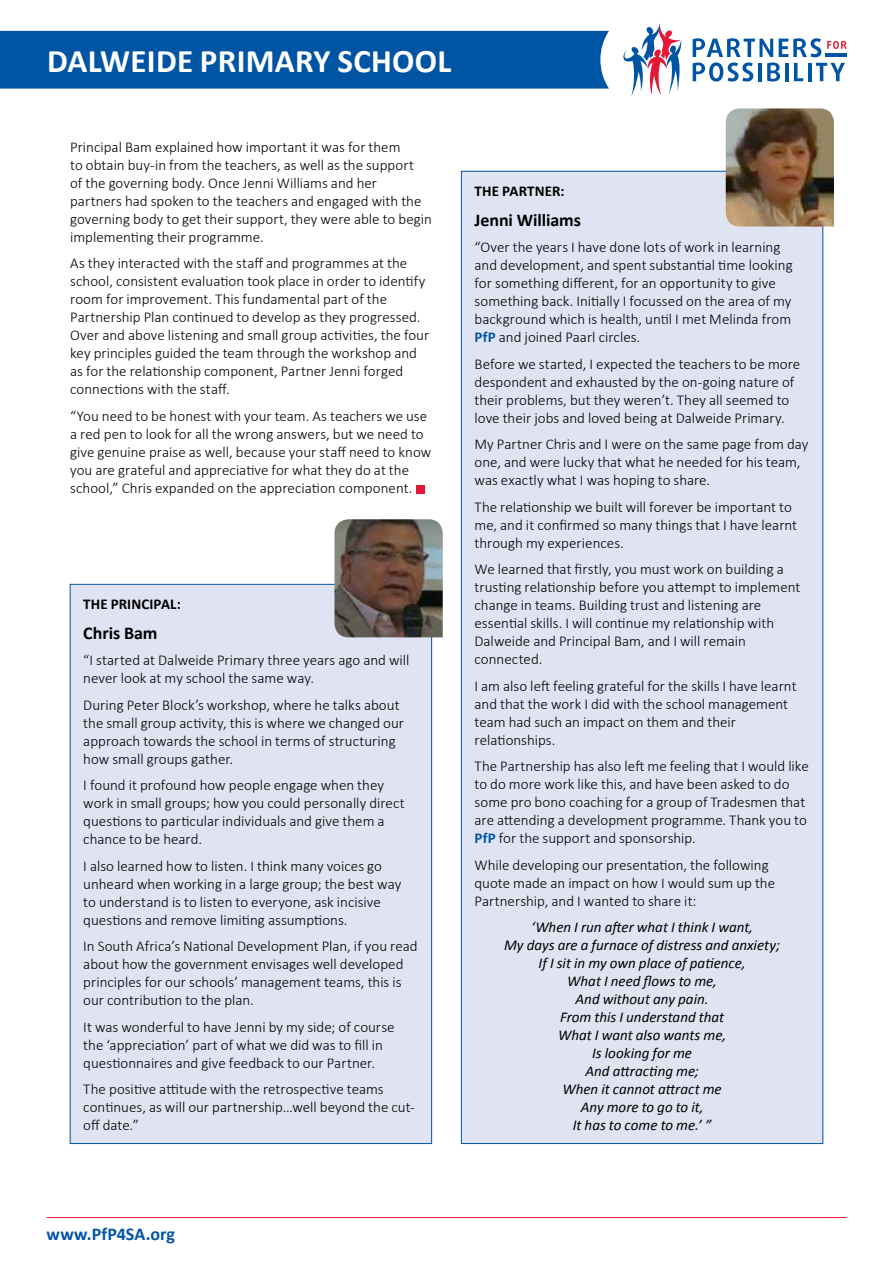
<style>
.page{position:relative;width:893px;height:1263px;background:#fff}
.page>*{position:absolute;margin:0;border:0;box-sizing:border-box;transform-origin:0 0}
.t1{font:700 33px "Calibri";letter-spacing:.01em;color:#fff}
.t2{font:700 18px "Calibri";letter-spacing:-.005em;color:#000}
.t3{font:700 18px "Calibri";letter-spacing:.01em;color:#0054a4}
.t4{font:300 15px/18px "Calibri";color:#000}
.t5{font:italic 15px/18px "Calibri";color:#000;text-align:center}
.t6{font:700 15px "Calibri";letter-spacing:.005em;color:#000}
.s1{font-weight:700;color:#0054a4}
</style>
<div class="page">
<div style="left:0;top:31px;width:609px;height:58px;background:#0054a4"></div>
<svg style="left:693px;top:38px;width:154px;height:44px"></svg>
<svg style="left:623px;top:23px;width:58px;height:73px"></svg>
<hr style="left:47px;top:1217px;width:800px;height:1px;background:#e31837">
<div style="left:70px;top:584px;width:362px;height:559px;background:#e0e3f2"></div>
<div style="left:461px;top:171px;width:362px;height:972px;background:#e0e3f2"></div>
<img style="left:726px;top:108px;width:108px;height:119px">
<img style="left:334px;top:519px;width:109px;height:118px">
<div style="left:416px;top:485px;width:9px;height:8px;background:#e31837"></div>
<h1 class="t1" style="left:47px;top:40px;width:406px">DALWEIDE PRIMARY SCHOOL</h1>
<p class="t4" style="left:70px;top:137px;width:363px">Principal Bam explained how important it was for them<br>to obtain buy-in from the teachers, as well as the support<br>of the governing body. Once Jenni Williams and her partners had spoken to the teachers and engaged with the governing body to get their support, they were able to begin implementing their programme.</p>
<p class="t4" style="left:70px;top:253px;width:361px">As they interacted with the staff and programmes at the school, consistent evaluation took place in order to identify room for improvement. This fundamental part of the Partnership Plan continued to develop as they progressed.<br>Over and above listening and small group activities, the four key principles guided the team through the workshop and as for the relationship component, Partner Jenni forged connections with the staff.</p>
<p class="t4" style="left:70px;top:406px;width:363px">“You need to be honest with your team. As teachers we use a red pen to look for all the wrong answers, but we need to give genuine praise as well, because your staff need to know you are grateful and appreciative for what they do at the school,” Chris expanded on the appreciation component.</p>
<p class="t6" style="left:83px;top:594px;width:99px">THE PRINCIPAL:</p>
<p class="t2" style="left:83px;top:621px;width:76px">Chris Bam</p>
<p class="t4" style="left:83px;top:651px;width:328px">“I started at Dalweide Primary three years ago and will never look at my school the same way.</p>
<p class="t4" style="left:83px;top:695px;width:322px">During Peter Block’s workshop, where he talks about the small group activity, this is where we changed our approach towards the school in terms of structuring how small groups gather.</p>
<p class="t4" style="left:83px;top:776px;width:323px">I found it profound how people engage when they work in small groups; how you could personally direct questions to particular individuals and give them a chance to be heard.</p>
<p class="t4" style="left:83px;top:856px;width:320px">I also learned how to listen. I think many voices go unheard when working in a large group; the best way to understand is to listen to everyone, ask incisive questions and remove limiting assumptions.</p>
<p class="t4" style="left:83px;top:937px;width:336px">In South Africa’s National Development Plan, if you read about how the government envisages well developed principles for our schools’ management teams, this is our contribution to the plan.</p>
<p class="t4" style="left:83px;top:1017px;width:313px">It was wonderful to have Jenni by my side; of course the ‘appreciation’ part of what we did was to fill in questionnaires and give feedback to our Partner.</p>
<p class="t4" style="left:83px;top:1080px;width:333px">The positive attitude with the retrospective teams continues, as will our partnership…well beyond the cut&shy;off date.”</p>
<p class="t6" style="left:474px;top:181px;width:92px">THE PARTNER:</p>
<p class="t2" style="left:474px;top:208px;width:108px">Jenni Williams</p>
<p class="t4" style="left:474px;top:238px;width:320px">“Over the years I have done lots of work in learning and development, and spent substantial time looking for something different, for an opportunity to give something back. Initially I focussed on the area of my background which is health, until I met Melinda from <span class="s1">PfP</span> and joined Paarl circles.</p>
<p class="t4" style="left:474px;top:354px;width:327px">Before we started, I expected the teachers to be more despondent and exhausted by the on-going nature of their problems, but they weren’t. They all seemed to love their jobs and loved being at Dalweide Primary.</p>
<p class="t4" style="left:474px;top:435px;width:335px">My Partner Chris and I were on the same page from day one, and were lucky that what he needed for his team, was exactly what I was hoping to share.</p>
<p class="t4" style="left:474px;top:497px;width:324px">The relationship we built will forever be important to me, and it confirmed so many things that I have learnt through my experiences.</p>
<p class="t4" style="left:474px;top:560px;width:327px">We learned that firstly, you must work on building a trusting relationship before you attempt to implement change in teams. Building trust and listening are essential skills. I will continue my relationship with Dalweide and Principal Bam, and I will remain connected.</p>
<p class="t4" style="left:474px;top:676px;width:324px">I am also left feeling grateful for the skills I have learnt and that the work I did with the school management team had such an impact on them and their relationships.</p>
<p class="t4" style="left:474px;top:757px;width:336px">The Partnership has also left me feeling that I would like to do more work like this, and have been asked to do some pro bono coaching for a group of Tradesmen that are attending a development programme. Thank you to <span class="s1">PfP</span> for the support and sponsorship.</p>
<p class="t4" style="left:474px;top:855px;width:302px">While developing our presentation, the following quote made an impact on how I would sum up the<br>Partnership, and I wanted to share it:</p>
<p class="t5" style="left:504px;top:918px;width:277px">‘When I run after what I think I want,<br>My days are a furnace of distress and anxiety;<br>If I sit in my own place of patience,<br>What I need flows to me,<br>And without any pain.<br>From this I understand that<br>What I want also wants me,<br>Is looking for me<br>And attracting me;<br>When it cannot attract me<br>Any more to go to it,<br>It has to come to me.’ ”</p>
<p class="t3" style="left:47px;top:1222px;width:130px">www.PfP4SA.org</p>
</div>
